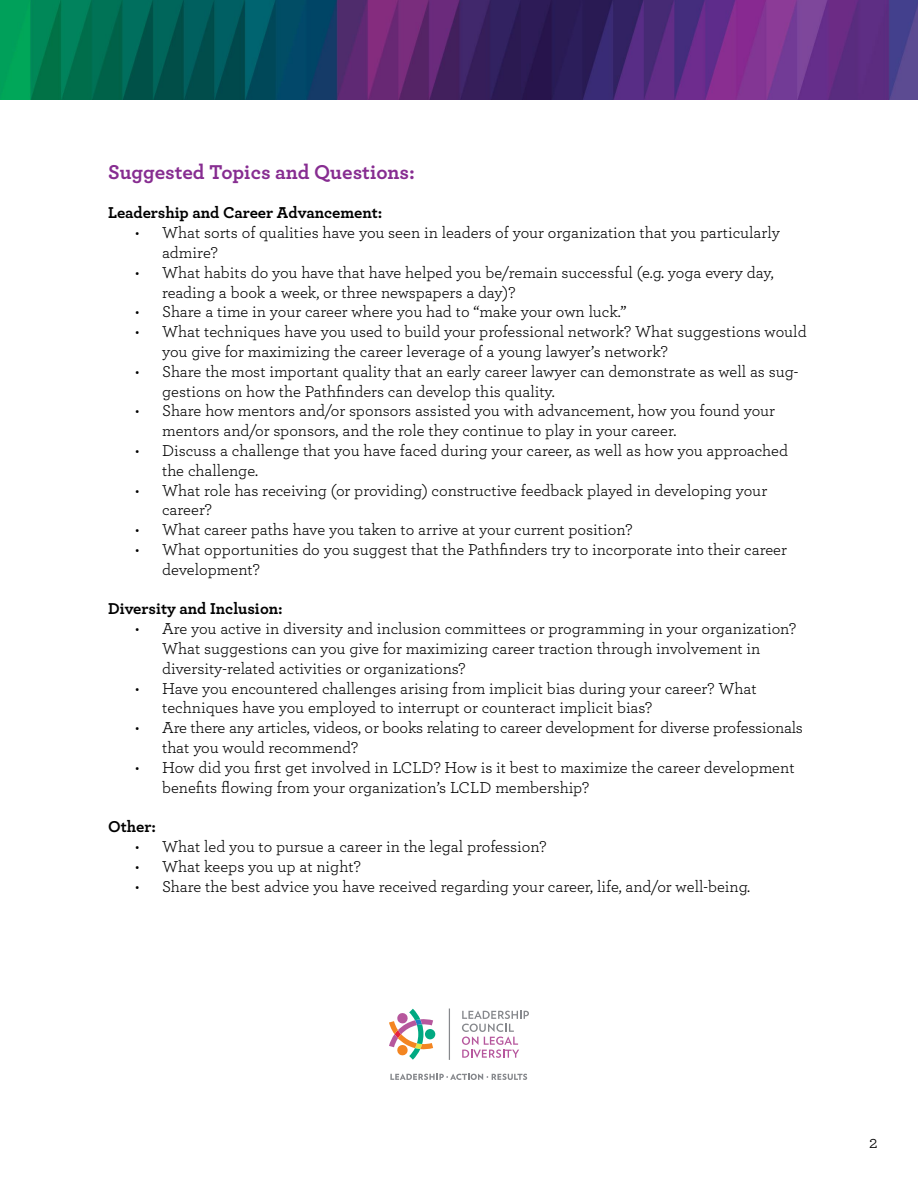
<style>
.page{position:relative;width:918px;height:1188px;background:#fff}
.page>*{position:absolute;margin:0;border:0;box-sizing:border-box;transform-origin:0 0}
.t1{font:700 21px "Archer";color:#872d91}
.t2{font:18px "Archer";color:#000}
.t3{font:16.5px/19.8px "Archer";color:#000}
.t4{font:700 16.5px "Archer";color:#000}
</style>
<div class="page">
<svg style="left:462px;top:1011px;width:67px;height:47px"></svg>
<svg style="left:425px;top:1029px;width:10px;height:10px"></svg>
<svg style="left:389px;top:1009px;width:44px;height:51px"></svg>
<svg style="left:449px;top:1009px;width:1px;height:51px"></svg>
<svg style="left:390px;top:1074px;width:137px;height:6px"></svg>
<img style="left:1px;top:0;width:917px;height:100px">
<p class="t1" style="left:108px;top:155px;width:308px">Suggested Topics and Questions:</p>
<p class="t4" style="left:108px;top:200px;width:276px">Leadership and Career Advancement:</p>
<p class="t3" style="left:162px;top:222px;width:619px;text-indent:-27px">• What sorts of qualities have you seen in leaders of your organization that you particularly admire?</p>
<p class="t3" style="left:162px;top:262px;width:613px;text-indent:-27px">• What habits do you have that have helped you be/remain successful (e.g. yoga every day, reading a book a week, or three newspapers a day)?</p>
<p class="t3" style="left:135px;top:301px;width:493px">• Share a time in your career where you had to “make your own luck.”</p>
<p class="t3" style="left:162px;top:321px;width:646px;text-indent:-27px">• What techniques have you used to build your professional network? What suggestions would you give for maximizing the career leverage of a young lawyer’s network?</p>
<p class="t3" style="left:162px;top:361px;width:638px;text-indent:-27px">• Share the most important quality that an early career lawyer can demonstrate as well as sug&shy;gestions on how the Pathfinders can develop this quality.</p>
<p class="t3" style="left:162px;top:400px;width:614px;text-indent:-27px">• Share how mentors and/or sponsors assisted you with advancement, how you found your mentors and/or sponsors, and the role they continue to play in your career.</p>
<p class="t3" style="left:162px;top:440px;width:627px;text-indent:-27px">• Discuss a challenge that you have faced during your career, as well as how you approached the challenge.</p>
<p class="t3" style="left:162px;top:479px;width:607px;text-indent:-27px">• What role has receiving (or providing) constructive feedback played in developing your career?</p>
<p class="t3" style="left:135px;top:519px;width:499px">• What career paths have you taken to arrive at your current position?</p>
<p class="t3" style="left:162px;top:539px;width:626px;text-indent:-27px">• What opportunities do you suggest that the Pathfinders try to incorporate into their career development?</p>
<p class="t4" style="left:108px;top:596px;width:176px">Diversity and Inclusion:</p>
<p class="t3" style="left:162px;top:618px;width:636px;text-indent:-27px">• Are you active in diversity and inclusion committees or programming in your organization?<br>What suggestions can you give for maximizing career traction through involvement in diversity-related activities or organizations?</p>
<p class="t3" style="left:162px;top:677px;width:596px;text-indent:-27px">• Have you encountered challenges arising from implicit bias during your career? What techniques have you employed to interrupt or counteract implicit bias?</p>
<p class="t3" style="left:162px;top:717px;width:642px;text-indent:-27px">• Are there any articles, videos, or books relating to career development for diverse professionals that you would recommend?</p>
<p class="t3" style="left:162px;top:757px;width:634px;text-indent:-27px">• How did you first get involved in LCLD? How is it best to maximize the career development benefits flowing from your organization’s LCLD membership?</p>
<p class="t4" style="left:108px;top:814px;width:49px">Other:</p>
<p class="t3" style="left:135px;top:836px;width:413px">• What led you to pursue a career in the legal profession?</p>
<p class="t3" style="left:135px;top:856px;width:227px">• What keeps you up at night?</p>
<p class="t3" style="left:135px;top:875px;width:616px">• Share the best advice you have received regarding your career, life, and/or well-being.</p>
<p class="t2" style="left:869px;top:1130px;width:10px">2</p>
</div>
